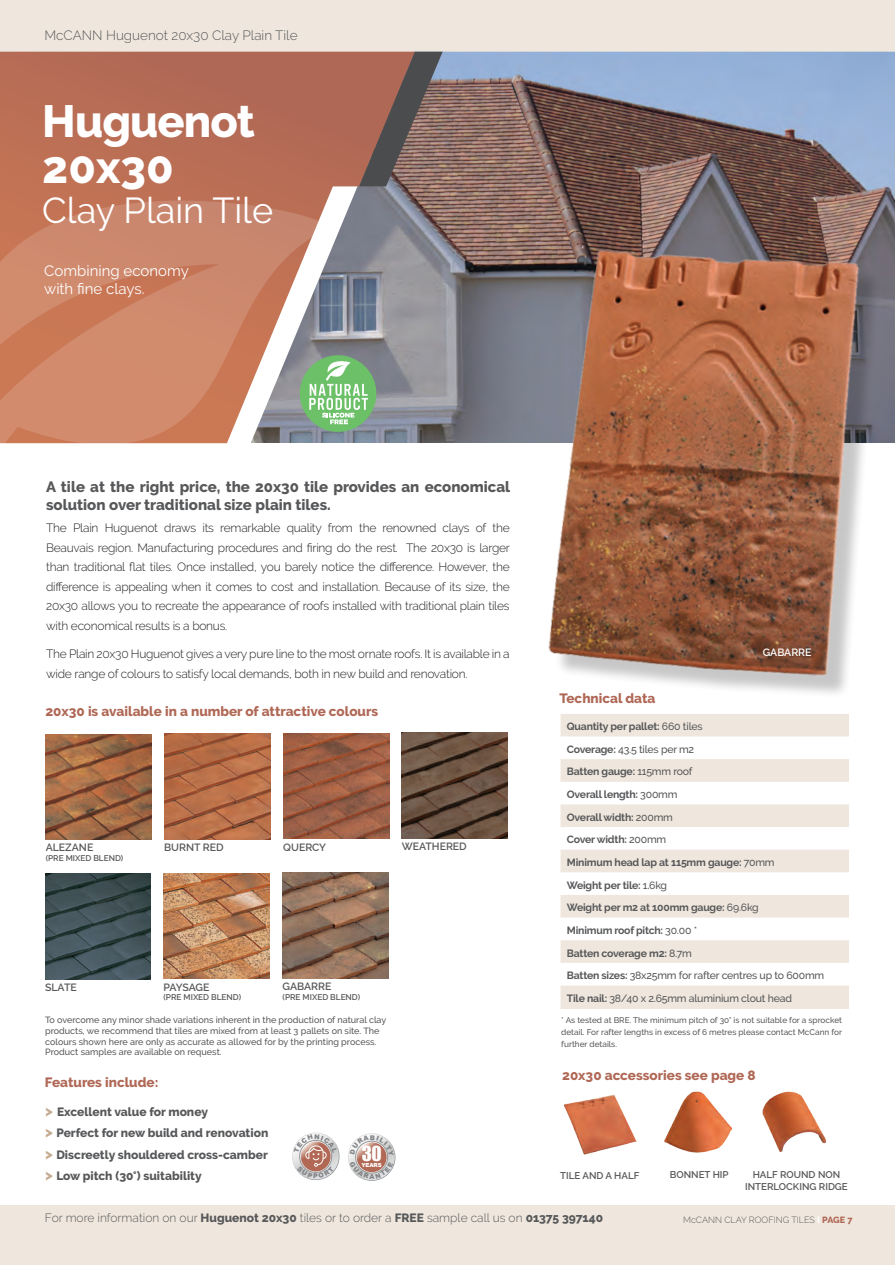
<style>
.page{position:relative;width:895px;height:1265px;background:#fff}
.page>*{position:absolute;margin:0;border:0;box-sizing:border-box;transform-origin:0 0}
.t1{font:800 45px/46.2px "Raleway";letter-spacing:-.02em;color:#fff}
.t2{font:36px "Raleway";color:#fff}
.t3{font:19.05px "Impact";color:#fff}
.t4{font:800 15px/18px "Raleway";color:#57585a}
.t5{font:15px/18px "Raleway";color:#fff}
.t6{font:800 13.5px "Raleway";color:#b06856}
.t7{font:300 13.5px "Raleway";color:#57585a}
.t8{font:300 12px/19.5px "Raleway";letter-spacing:-.02em;color:#231f20;text-align:justify}
.t9{font:800 12px/21.6px "Raleway";color:#57585a}
.t10{font:300 12px "Raleway";color:#57585a}
.t11{font:700 10.5px/22.6px "Raleway";letter-spacing:-.02em;color:#57585a}
.t12{font:600 10.5px "Raleway";color:#57585a}
.t13{font:600 10.5px "Raleway";color:#fff}
.t14{font:600 10.5px "Raleway";letter-spacing:-.02em;color:#57585a}
.t15{font:600 9.75px/11.7px "Raleway";color:#57585a;text-align:center}
.t16{font:500 9px/10.8px "Raleway";color:#57585a}
.t17{font:300 9px "Raleway";color:#57585a}
.t18{font:500 8.25px/12px "Raleway";color:#57585a;text-align:justify}
.t19{font:600 8.25px "Raleway";color:#57585a}
.t20{font:900 5.55px "Arial";letter-spacing:-.02em;color:#fff}
.s1{font-weight:500}
.s2{font-weight:600}
.s3{font-size:15px;color:#c5ac90}
.s4{font-weight:800}
.s5{font-weight:800;color:#fff}
.s6{font-weight:800;color:#b06856}
</style>
<div class="page">
<div style="left:0;top:1205px;width:895px;height:60px;background:#efe7dd"></div>
<div style="left:0;top:0;width:895px;height:52px;background:#efe7dd"></div>
<img style="left:415px;top:52px;width:480px;height:391px">
<svg style="left:0;top:52px;width:415px;height:391px;background:#a87568"></svg>
<svg style="left:359px;top:52px;width:84px;height:134px;background:#84635b"></svg>
<div style="left:300px;top:355px;width:76px;height:77px;background:#6cc068;border-radius:50%"></div>
<svg style="left:339px;top:359px;width:29px;height:65px"></svg>
<svg style="left:348px;top:1134px;width:47px;height:46px"></svg>
<svg style="left:292px;top:1132px;width:47px;height:48px"></svg>
<svg style="left:293px;top:1133px;width:46px;height:46px"></svg>
<svg style="left:560px;top:714px;width:289px;height:295px;fill:#efe7dd"></svg>
<img style="left:564px;top:1094px;width:72px;height:60px">
<img style="left:664px;top:1091px;width:67px;height:61px">
<img style="left:763px;top:1091px;width:62px;height:61px">
<img style="left:522px;top:229px;width:369px;height:465px">
<img style="left:46px;top:734px;width:106px;height:105px">
<img style="left:164px;top:733px;width:106px;height:106px">
<img style="left:283px;top:733px;width:106px;height:106px">
<img style="left:402px;top:733px;width:105px;height:105px">
<img style="left:45px;top:873px;width:106px;height:106px">
<img style="left:164px;top:873px;width:105px;height:105px">
<img style="left:283px;top:872px;width:105px;height:106px">
<svg style="left:0;top:170px;width:339px;height:274px;background:#c68b72"></svg>
<svg style="left:294px;top:1134px;width:43px;height:44px"></svg>
<svg style="left:350px;top:1135px;width:44px;height:43px"></svg>
<p class="t7" style="left:44px;top:27px;width:255px">McCANN Huguenot 20x30 Clay Plain Tile</p>
<h1 class="t1" style="left:42px;top:98px;width:214px">Huguenot<br>20x30</h1>
<h2 class="t2" style="left:42px;top:189px;width:232px">Clay Plain Tile</h2>
<p class="t5" style="left:44px;top:262px;width:146px">Combining economy with fine clays.</p>
<p class="t4" style="left:46px;top:477px;width:465px">A tile at the right price, the 20x30 tile provides an economical solution over traditional size plain tiles.</p>
<p class="t8" style="left:46px;top:518px;width:465px">The Plain Huguenot draws its remarkable quality from the renowned clays of the Beauvais region. Manufacturing procedures and firing do the rest. The 20x30 is larger than traditional flat tiles. Once installed, you barely notice the difference. However, the difference is appealing when it comes to cost and installation. Because of its size, the 20x30 allows you to recreate the appearance of roofs installed with traditional plain tiles with economical results is a bonus.</p>
<p class="t8" style="left:46px;top:644px;width:465px">The Plain 20x30 Huguenot gives a very pure line to the most ornate roofs. It is available in a wide range of colours to satisfy local demands, both in new build and renovation.</p>
<p class="t13" style="left:763px;top:646px;width:50px">GABARRE</p>
<p class="t6" style="left:560px;top:690px;width:97px">Technical data</p>
<p class="t11" style="left:567px;top:715px;width:259px">Quantity per pallet: <span class="s1">660 tiles<br></span>Coverage: <span class="s1">43.5 tiles per m2<br></span>Batten gauge: <span class="s1">115mm roof<br></span>Overall length: <span class="s1">300mm<br></span>Overall width: <span class="s1">200mm<br></span>Cover width: <span class="s1">200mm<br></span>Minimum head lap at 115mm gauge: <span class="s1">70mm<br></span>Weight per tile: <span class="s1">1.6kg<br></span>Weight per m2 at 100mm gauge: <span class="s1">69.6kg<br></span>Minimum roof pitch: <span class="s1">30.00 *<br></span>Batten coverage m2: <span class="s1">8.7m<br></span>Batten sizes: <span class="s1">38x25mm for rafter centres up to 600mm<br></span>Tile nail: <span class="s1">38/40 x 2.65mm aluminium clout head</span></p>
<p class="t6" style="left:45px;top:704px;width:334px">20x30 is available in a number of attractive colours</p>
<p class="t12" style="left:164px;top:841px;width:61px">BURNT RED</p>
<p class="t12" style="left:283px;top:840px;width:44px">QUERCY</p>
<p class="t12" style="left:402px;top:840px;width:67px">WEATHERED</p>
<p class="t12" style="left:46px;top:841px;width:49px">ALEZANE</p>
<p class="t19" style="left:46px;top:853px;width:79px">(PRE MIXED BLEND)</p>
<p class="t12" style="left:283px;top:980px;width:50px">GABARRE</p>
<p class="t19" style="left:283px;top:992px;width:79px">(PRE MIXED BLEND)</p>
<p class="t16" style="left:45px;top:1014px;width:343px">To overcome any minor shade variations inherent in the production of natural clay products, we recommend that tiles are mixed from at least 3 pallets on site. The colours shown here are only as accurate as allowed for by the printing process.<br>Product samples are available on request.</p>
<p class="t18" style="left:561px;top:1014px;width:282px">* As tested at BRE. The minimum pitch of 30<span class="s2">°</span> is not suitable for a sprocket detail. For rafter lengths in excess of 6 metres please contact McCann for further details.</p>
<p class="t12" style="left:45px;top:981px;width:33px">SLATE</p>
<p class="t14" style="left:164px;top:980px;width:47px">PAYSAGE</p>
<p class="t19" style="left:164px;top:992px;width:79px">(PRE MIXED BLEND)</p>
<p class="t6" style="left:45px;top:1074px;width:115px">Features include:</p>
<p class="t9" style="left:45px;top:1100px;width:225px"><span class="s3">&gt;</span> Excellent value for money<br><span class="s3">&gt;</span> Perfect for new build and renovation <span class="s3">&gt;</span> Discreetly shouldered cross-camber <span class="s3">&gt;</span> Low pitch (30°) suitability</p>
<h3 class="t3" style="left:362px;top:1139px;width:21px">30</h3>
<p class="t20" style="left:361px;top:1160px;width:22px">YEARS</p>
<p class="t6" style="left:562px;top:1067px;width:195px">20x30 accessories see page 8</p>
<p class="t15" style="left:560px;top:1169px;width:81px">TILE AND A HALF</p>
<p class="t15" style="left:670px;top:1168px;width:60px">BONNET HIP</p>
<p class="t15" style="left:745px;top:1168px;width:104px">HALF ROUND NON<br>INTERLOCKING RIDGE</p>
<p class="t10" style="left:45px;top:1211px;width:560px">For more information on our <span class="s4">Huguenot 20x30</span> tiles or to order a <span class="s4">FREE</span> sample call us on <span class="s4">01375 397140</span></p>
<p class="t17" style="left:683px;top:1214px;width:171px">McCANN CLAY ROOFING TILES <span class="s5">I</span> <span class="s6">PAGE 7</span></p>
</div>
